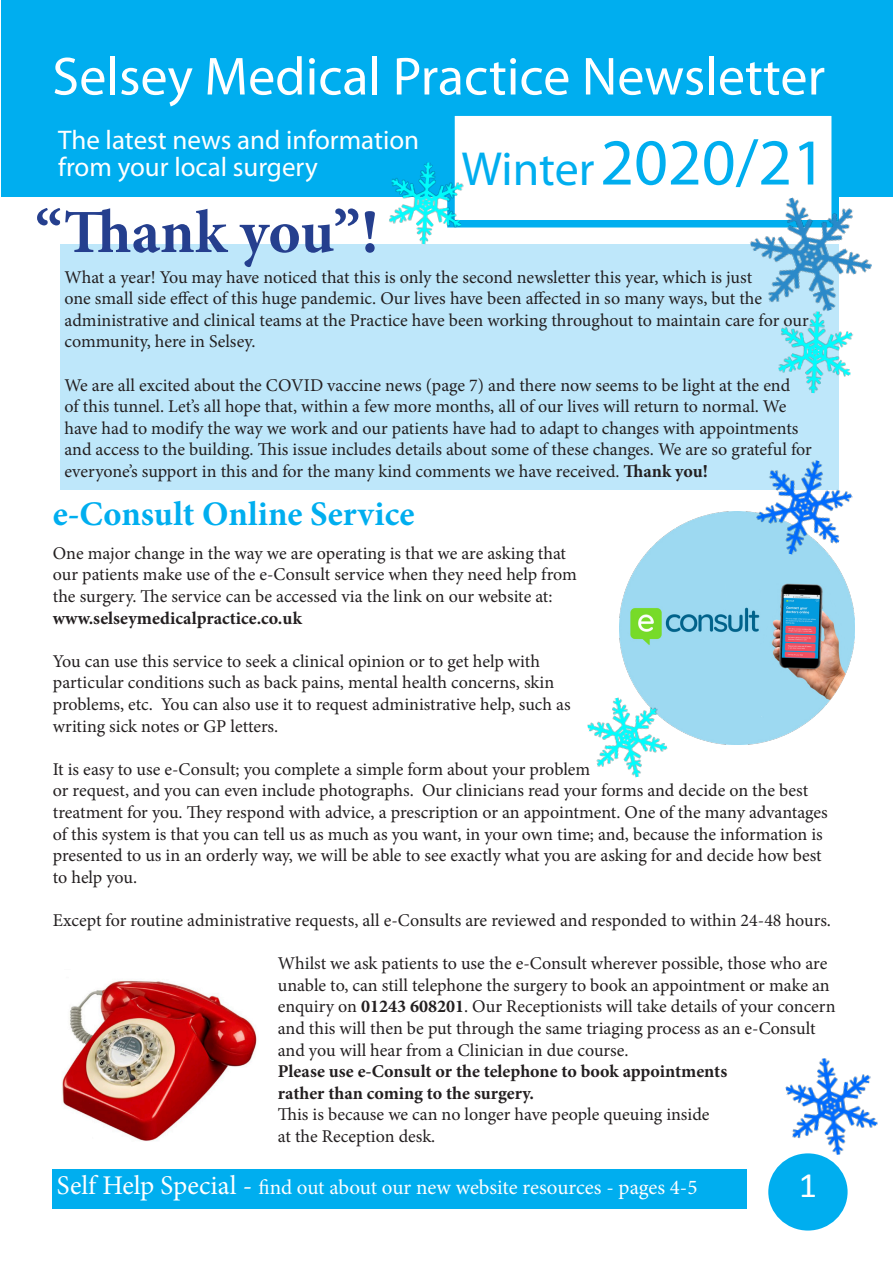
<style>
.page{position:relative;width:893px;height:1263px;background:#fff}
.page>*{position:absolute;margin:0;border:0;box-sizing:border-box;transform-origin:0 0}
.t1{font:66px "Myriad Pro";color:#00aeef}
.t2{font:700 61.5px "Minion Pro";letter-spacing:-.005em;color:#253f8e}
.t3{font:54px "Myriad Pro";color:#fff}
.t4{font:36px "Calibri";color:#fff}
.t5{font:700 34.5px "Minion Pro";color:#00aeef}
.t6{font:27px/27px "Myriad Pro";color:#fff}
.t7{font:21px "Minion Pro";letter-spacing:-.005em;color:#fff}
.t8{font:18px/21.6px "Minion Pro";letter-spacing:-.005em;color:#231f20}
.t9{font:700 18px "Minion Pro";color:#231f20}
.s1{font-size:48px}
.s2{font-weight:700}
.s3{font-size:27px}
</style>
<div class="page">
<div style="left:768px;top:1153px;width:80px;height:77px;background:#00aeef;border-radius:50%"></div>
<div style="left:1px;top:1px;width:891px;height:196px;background:#00aeef"></div>
<div style="left:447px;top:108px;width:392px;height:119px;background:#fff;border:8px solid #00aeef"></div>
<div style="left:53px;top:1170px;width:694px;height:39px;background:#00aeef"></div>
<div style="left:60px;top:244px;width:779px;height:246px;background:#bee7fa"></div>
<img style="left:741px;top:181px;width:131px;height:128px">
<img style="left:62px;top:980px;width:195px;height:161px">
<img style="left:389px;top:160px;width:76px;height:85px">
<img style="left:619px;top:512px;width:235px;height:233px">
<img style="left:749px;top:460px;width:105px;height:107px">
<img style="left:778px;top:309px;width:75px;height:85px">
<img style="left:785px;top:1058px;width:93px;height:102px">
<img style="left:587px;top:689px;width:85px;height:89px">
<h3 class="t3" style="left:52px;top:43px;width:774px">Selsey Medical Practice Newsletter</h3>
<h1 class="t1" style="left:462px;top:122px;width:366px"><span class="s1">Winter</span>2020/21</h1>
<h3 class="t6" style="left:58px;top:126px;width:363px">The latest news and information from your local surgery</h3>
<p class="t2" style="left:35px;top:189px;width:345px">“Thank you”!</p>
<p class="t8" style="left:65px;top:266px;width:689px">What a year! You may have noticed that this is only the second newsletter this year, which is just</p>
<p class="t8" style="left:65px;top:288px;width:746px">one small side effect of this huge pandemic. Our lives have been affected in so many ways, but the administrative and clinical teams at the Practice have been working throughout to maintain care for our community, here in Selsey.</p>
<p class="t8" style="left:65px;top:374px;width:749px">We are all excited about the COVID vaccine news (page 7) and there now seems to be light at the end<br>of this tunnel. Let’s all hope that, within a few more months, all of our lives will return to normal. We have had to modify the way we work and our patients have had to adapt to changes with appointments and access to the building. This issue includes details about some of these changes. We are so grateful for everyone’s support in this and for the many kind comments we have received. <span class="s2">Thank you!</span></p>
<p class="t5" style="left:53px;top:490px;width:363px">e-Consult Online Service</p>
<p class="t8" style="left:53px;top:542px;width:526px">One major change in the way we are operating is that we are asking that our patients make use of the e-Consult service when they need help from the surgery. The service can be accessed via the link on our website at: <span class="s2">www.selseymedicalpractice.co.uk</span></p>
<p class="t8" style="left:53px;top:650px;width:519px">You can use this service to seek a clinical opinion or to get help with particular conditions such as back pains, mental health concerns, skin problems, etc. You can also use it to request administrative help, such as writing sick notes or GP letters.</p>
<p class="t8" style="left:53px;top:758px;width:776px">It is easy to use e-Consult; you complete a simple form about your problem<br>or request, and you can even include photographs. Our clinicians read your forms and decide on the best treatment for you. They respond with advice, a prescription or an appointment. One of the many advantages of this system is that you can tell us as much as you want, in your own time; and, because the information is presented to us in an orderly way, we will be able to see exactly what you are asking for and decide how best to help you.</p>
<p class="t8" style="left:53px;top:909px;width:780px">Except for routine administrative requests, all e-Consults are reviewed and responded to within 24-48 hours.</p>
<p class="t8" style="left:278px;top:953px;width:559px">Whilst we ask patients to use the e-Consult wherever possible, those who are unable to, can still telephone the surgery to book an appointment or make an enquiry on <span class="s2">01243 608201</span>. Our Receptionists will take details of your concern and this will then be put through the same triaging process as an e-Consult and you will hear from a Clinician in due course.</p>
<p class="t9" style="left:278px;top:1059px;width:451px">Please use e-Consult or the telephone to book appointments</p>
<p class="t9" style="left:278px;top:1080px;width:258px">rather than coming to the surgery.</p>
<p class="t8" style="left:278px;top:1104px;width:433px">This is because we can no longer have people queuing inside</p>
<p class="t8" style="left:278px;top:1125px;width:159px">at the Reception desk.</p>
<p class="t7" style="left:57px;top:1173px;width:642px"><span class="s3">Self Help Special -</span> find out about our new website resources - pages 4-5</p>
<h3 class="t4" style="left:799px;top:1162px;width:20px">1</h3>
</div>
